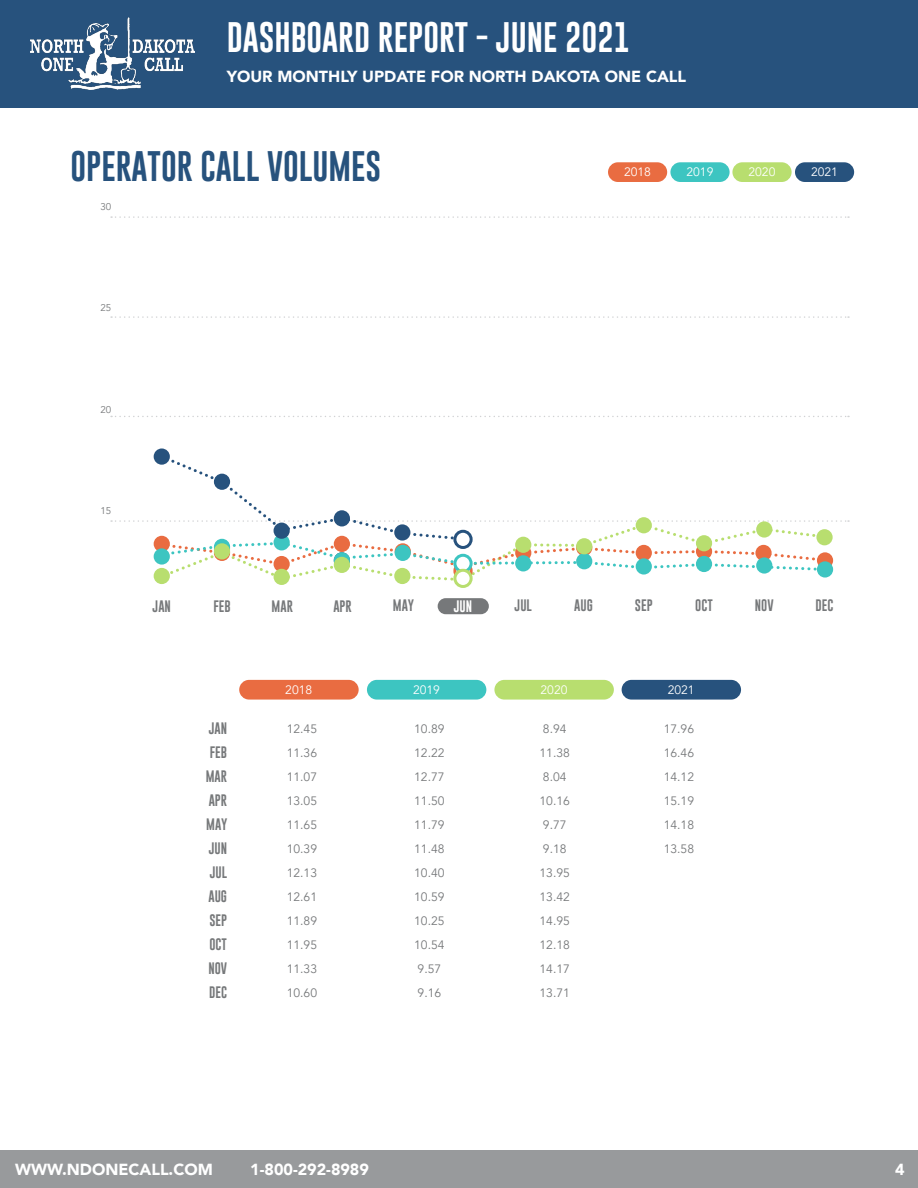
<style>
.page{position:relative;width:918px;height:1188px;background:#fff}
.page>*{position:absolute;margin:0;border:0;box-sizing:border-box;transform-origin:0 0}
.t1{font:31.2px "Gobold";color:#fff}
.t2{font:31.2px "Gobold";color:#27527d}
.t3{font:900 16.05px "Avenir";color:#fff}
.t4{font:12.15px "Avenir";color:#76787a}
.t5{font:12.15px "Gobold";color:#76787a}
.t6{font:12.15px "Avenir";color:#fff}
.t7{font:12.15px "Gobold";color:#fff}
.t8{font:9.75px "Avenir";color:#76787a}
</style>
<div class="page">
<svg style="left:111px;top:216px;width:738px;height:2px"></svg>
<svg style="left:111px;top:316px;width:738px;height:2px"></svg>
<svg style="left:111px;top:416px;width:738px;height:1px"></svg>
<div style="left:438px;top:598px;width:51px;height:16px;background:#76787a;border-radius:8px"></div>
<div style="left:0;top:0;width:918px;height:107px;background:#27527d"></div>
<div style="left:0;top:1150px;width:918px;height:38px;background:#989a9c"></div>
<img style="left:30px;top:17px;width:164px;height:73px">
<div style="left:154px;top:448px;width:16px;height:17px;background:#27527d;border-radius:50%"></div>
<div style="left:622px;top:680px;width:119px;height:20px;background:#27527d;border-radius:10px"></div>
<div style="left:494px;top:680px;width:120px;height:20px;background:#b8de6f;border-radius:10px"></div>
<div style="left:239px;top:680px;width:120px;height:20px;background:#e96c41;border-radius:10px"></div>
<div style="left:367px;top:680px;width:119px;height:20px;background:#3dc5c1;border-radius:10px"></div>
<svg style="left:274px;top:569px;width:16px;height:16px"></svg>
<div style="left:453px;top:569px;width:20px;height:19px;border:3px solid #b8de6f;border-radius:50%"></div>
<div style="left:670px;top:162px;width:60px;height:20px;background:#3dc5c1;border-radius:10px"></div>
<div style="left:732px;top:162px;width:60px;height:20px;background:#b8de6f;border-radius:10px"></div>
<div style="left:795px;top:162px;width:59px;height:20px;background:#27527d;border-radius:10px"></div>
<div style="left:608px;top:162px;width:59px;height:20px;background:#e96c41;border-radius:10px"></div>
<svg style="left:111px;top:455px;width:738px;height:128px"></svg>
<div style="left:214px;top:474px;width:16px;height:16px;background:#27527d;border-radius:50%"></div>
<div style="left:274px;top:523px;width:16px;height:16px;background:#27527d;border-radius:50%"></div>
<div style="left:334px;top:510px;width:16px;height:16px;background:#27527d;border-radius:50%"></div>
<div style="left:394px;top:524px;width:16px;height:17px;background:#27527d;border-radius:50%"></div>
<svg style="left:455px;top:531px;width:16px;height:16px"></svg>
<div style="left:453px;top:530px;width:20px;height:19px;border:3px solid #27527d;border-radius:50%"></div>
<p class="t1" style="left:227px;top:17px;width:405px">DASHBOARD REPORT - JUNE 2021</p>
<p class="t3" style="left:227px;top:63px;width:461px">YOUR MONTHLY UPDATE FOR NORTH DAKOTA ONE CALL</p>
<p class="t2" style="left:70px;top:146px;width:312px">OPERATOR CALL VOLUMES</p>
<p class="t8" style="left:100px;top:201px;width:12px">30</p>
<p class="t8" style="left:100px;top:302px;width:12px">25</p>
<p class="t8" style="left:100px;top:404px;width:12px">20</p>
<p class="t8" style="left:100px;top:505px;width:12px">15</p>
<p class="t6" style="left:624px;top:165px;width:29px">2018</p>
<p class="t6" style="left:686px;top:165px;width:29px">2019</p>
<p class="t6" style="left:748px;top:165px;width:29px">2020</p>
<p class="t6" style="left:811px;top:165px;width:29px">2021</p>
<p class="t5" style="left:153px;top:598px;width:20px">JAN</p>
<p class="t5" style="left:213px;top:598px;width:19px">FEB</p>
<p class="t5" style="left:272px;top:598px;width:23px">MAR</p>
<p class="t5" style="left:333px;top:598px;width:20px">APR</p>
<p class="t5" style="left:393px;top:598px;width:23px">MAY</p>
<p class="t7" style="left:454px;top:598px;width:20px">JUN</p>
<p class="t5" style="left:515px;top:597px;width:19px">JUL</p>
<p class="t5" style="left:574px;top:597px;width:20px">AUG</p>
<p class="t5" style="left:635px;top:597px;width:19px">SEP</p>
<p class="t5" style="left:695px;top:597px;width:19px">OCT</p>
<p class="t5" style="left:755px;top:597px;width:20px">NOV</p>
<p class="t5" style="left:816px;top:597px;width:19px">DEC</p>
<p class="t5" style="left:209px;top:721px;width:20px">JAN</p>
<p class="t5" style="left:210px;top:745px;width:19px">FEB</p>
<p class="t5" style="left:206px;top:769px;width:23px">MAR</p>
<p class="t5" style="left:209px;top:793px;width:20px">APR</p>
<p class="t5" style="left:206px;top:817px;width:23px">MAY</p>
<p class="t5" style="left:209px;top:841px;width:20px">JUN</p>
<p class="t5" style="left:210px;top:865px;width:19px">JUL</p>
<p class="t5" style="left:208px;top:889px;width:20px">AUG</p>
<p class="t5" style="left:209px;top:913px;width:19px">SEP</p>
<p class="t5" style="left:209px;top:937px;width:19px">OCT</p>
<p class="t5" style="left:208px;top:961px;width:20px">NOV</p>
<p class="t5" style="left:209px;top:985px;width:19px">DEC</p>
<p class="t6" style="left:285px;top:682px;width:29px">2018</p>
<p class="t6" style="left:413px;top:682px;width:29px">2019</p>
<p class="t4" style="left:287px;top:722px;width:32px">12.45</p>
<p class="t4" style="left:287px;top:746px;width:32px">11.36</p>
<p class="t4" style="left:287px;top:770px;width:32px">11.07</p>
<p class="t4" style="left:287px;top:794px;width:32px">13.05</p>
<p class="t4" style="left:287px;top:818px;width:32px">11.65</p>
<p class="t4" style="left:287px;top:842px;width:32px">10.39</p>
<p class="t4" style="left:287px;top:866px;width:32px">12.13</p>
<p class="t4" style="left:287px;top:890px;width:32px">12.61</p>
<p class="t4" style="left:287px;top:914px;width:32px">11.89</p>
<p class="t4" style="left:287px;top:938px;width:32px">11.95</p>
<p class="t4" style="left:287px;top:962px;width:32px">11.33</p>
<p class="t4" style="left:287px;top:986px;width:32px">10.60</p>
<p class="t4" style="left:414px;top:722px;width:32px">10.89</p>
<p class="t4" style="left:414px;top:746px;width:32px">12.22</p>
<p class="t4" style="left:414px;top:770px;width:32px">12.77</p>
<p class="t4" style="left:414px;top:794px;width:32px">11.50</p>
<p class="t4" style="left:414px;top:818px;width:32px">11.79</p>
<p class="t4" style="left:414px;top:842px;width:32px">11.48</p>
<p class="t4" style="left:414px;top:866px;width:32px">10.40</p>
<p class="t4" style="left:414px;top:890px;width:32px">10.59</p>
<p class="t4" style="left:414px;top:914px;width:32px">10.25</p>
<p class="t4" style="left:414px;top:938px;width:32px">10.54</p>
<p class="t4" style="left:418px;top:962px;width:25px">9.57</p>
<p class="t4" style="left:418px;top:986px;width:25px">9.16</p>
<p class="t6" style="left:541px;top:682px;width:29px">2020</p>
<p class="t4" style="left:543px;top:722px;width:25px">8.94</p>
<p class="t4" style="left:540px;top:746px;width:32px">11.38</p>
<p class="t4" style="left:543px;top:770px;width:25px">8.04</p>
<p class="t4" style="left:540px;top:794px;width:32px">10.16</p>
<p class="t4" style="left:543px;top:818px;width:25px">9.77</p>
<p class="t4" style="left:543px;top:842px;width:25px">9.18</p>
<p class="t4" style="left:540px;top:866px;width:32px">13.95</p>
<p class="t4" style="left:540px;top:890px;width:32px">13.42</p>
<p class="t4" style="left:540px;top:914px;width:32px">14.95</p>
<p class="t4" style="left:540px;top:938px;width:32px">12.18</p>
<p class="t4" style="left:540px;top:962px;width:32px">14.17</p>
<p class="t4" style="left:540px;top:986px;width:32px">13.71</p>
<p class="t6" style="left:668px;top:682px;width:29px">2021</p>
<p class="t4" style="left:664px;top:722px;width:32px">17.96</p>
<p class="t4" style="left:664px;top:746px;width:32px">16.46</p>
<p class="t4" style="left:664px;top:770px;width:32px">14.12</p>
<p class="t4" style="left:664px;top:794px;width:32px">15.19</p>
<p class="t4" style="left:664px;top:818px;width:32px">14.18</p>
<p class="t4" style="left:664px;top:842px;width:32px">13.58</p>
<p class="t3" style="left:15px;top:1156px;width:199px">WWW.NDONECALL.COM</p>
<p class="t3" style="left:250px;top:1156px;width:120px">1-800-292-8989</p>
<p class="t3" style="left:895px;top:1156px;width:11px">4</p>
</div>
